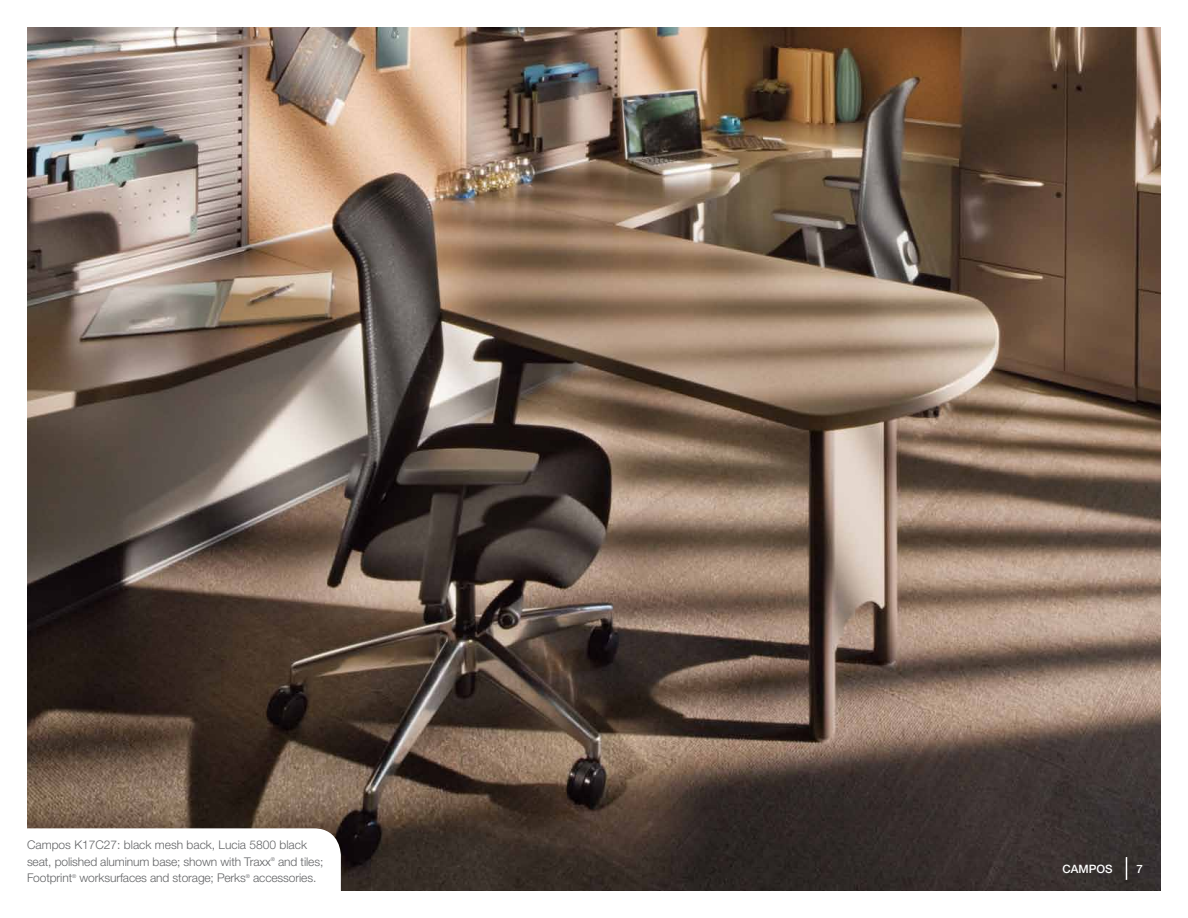
<style>
.page{position:relative;width:1188px;height:918px;background:#fff}
.page>*{position:absolute;margin:0;border:0;box-sizing:border-box;transform-origin:0 0}
.t1{font:300 12px/16.5px "Helvetica Neue LT Std";letter-spacing:-.01em;color:#636466}
.t2{font:500 11.55px "Helvetica Neue LT Std";color:#fff}
.t3{font:300 5.25px "Helvetica Neue LT Std";color:#636466}
</style>
<div class="page">
<img style="left:27px;top:27px;width:1134px;height:864px">
<svg style="left:27px;top:828px;width:314px;height:63px"></svg>
<svg style="left:1126px;top:857px;width:1px;height:23px"></svg>
<p class="t1" style="left:27px;top:837px;width:282px">Campos K17C27: black mesh back, Lucia 5800 black seat, polished aluminum base; shown with Traxx</p>
<p class="t3" style="left:271px;top:856px;width:6px">®</p>
<p class="t1" style="left:278px;top:853px;width:47px">and tiles;</p>
<p class="t1" style="left:27px;top:870px;width:47px">Footprint</p>
<p class="t3" style="left:72px;top:873px;width:6px">®</p>
<p class="t1" style="left:80px;top:870px;width:168px">worksurfaces and storage; Perks</p>
<p class="t3" style="left:246px;top:873px;width:6px">®</p>
<p class="t1" style="left:253px;top:870px;width:65px">accessories.</p>
<p class="t2" style="left:1063px;top:862px;width:52px">CAMPOS</p>
<p class="t2" style="left:1136px;top:862px;width:8px">7</p>
</div>
